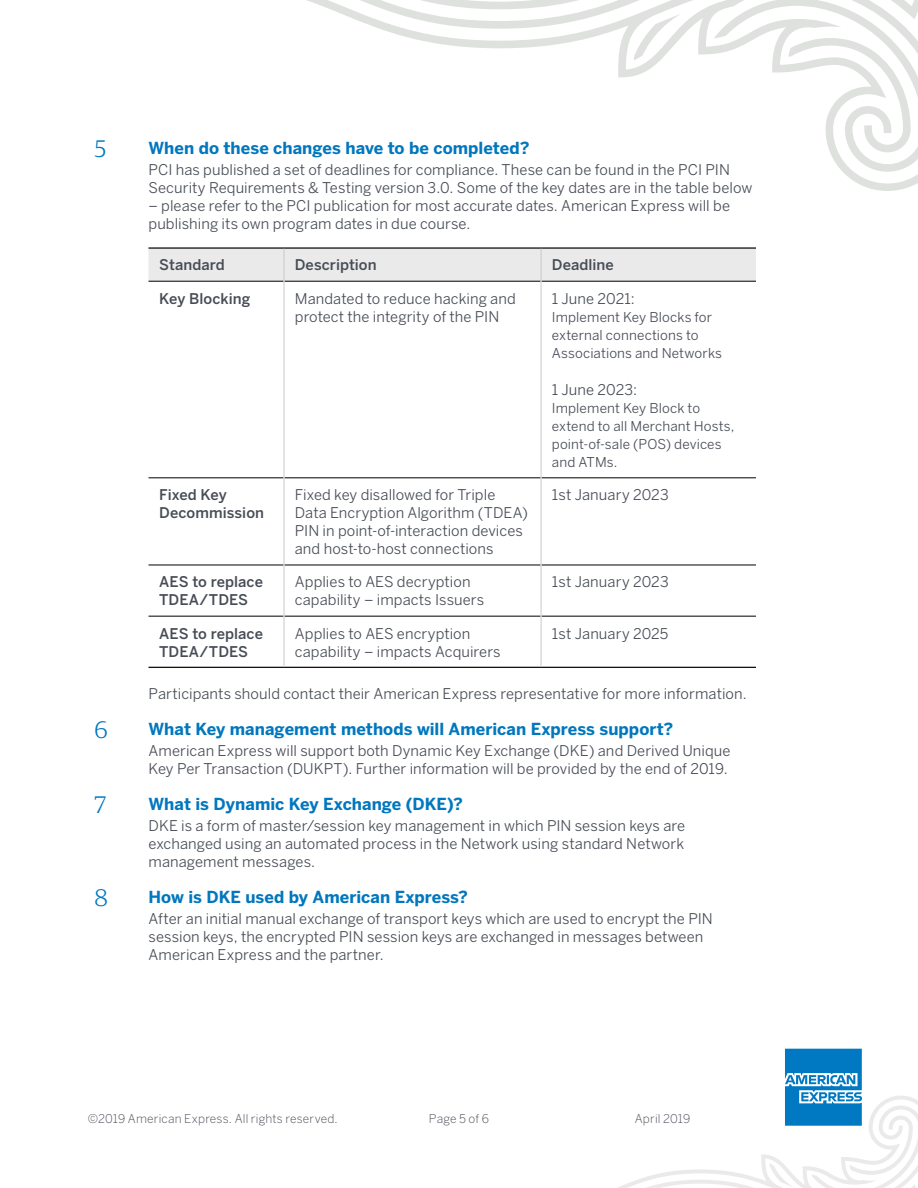
<style>
.page{position:relative;width:918px;height:1188px;background:#fff}
.page>*{position:absolute;margin:0;border:0;box-sizing:border-box;transform-origin:0 0}
.t1{font:300 24px "Guardian Egyp";color:#0077be}
.t2{font:700 16.5px "Benton Sans";color:#0077be}
.t3{font:14.7px/18px "Benton Sans";letter-spacing:.005em;color:#474c55}
.t4{font:500 14.7px/18px "Benton Sans";letter-spacing:.005em;color:#474c55}
.t5{font:13.5px/18px "Benton Sans";letter-spacing:.01em;color:#474c55}
.t6{font:300 12px "Benton Sans";letter-spacing:.015em;color:#474c55}
</style>
<div class="page">
<svg style="left:617px;top:1049px;width:301px;height:139px"></svg>
<svg style="left:307px;top:0;width:611px;height:191px"></svg>
<div style="left:148px;top:249px;width:608px;height:32px;background:#e9eae9"></div>
<hr style="left:148px;top:281px;width:136px;height:1px;background:#000">
<hr style="left:284px;top:281px;width:257px;height:1px;background:#000">
<hr style="left:542px;top:281px;width:214px;height:1px;background:#000">
<hr style="left:148px;top:477px;width:136px;height:1px;background:#000">
<hr style="left:284px;top:477px;width:257px;height:1px;background:#000">
<hr style="left:542px;top:477px;width:214px;height:1px;background:#000">
<hr style="left:148px;top:565px;width:136px;height:1px;background:#000">
<hr style="left:284px;top:565px;width:257px;height:1px;background:#000">
<hr style="left:542px;top:565px;width:214px;height:1px;background:#000">
<hr style="left:148px;top:616px;width:136px;height:1px;background:#000">
<hr style="left:284px;top:616px;width:257px;height:1px;background:#000">
<hr style="left:542px;top:616px;width:214px;height:1px;background:#000">
<hr style="left:148px;top:247px;width:136px;height:2px;background:#000">
<hr style="left:284px;top:247px;width:257px;height:2px;background:#000">
<hr style="left:541px;top:247px;width:215px;height:2px;background:#000">
<hr style="left:148px;top:667px;width:136px;height:1px;background:#000">
<hr style="left:284px;top:667px;width:257px;height:1px;background:#000">
<hr style="left:541px;top:667px;width:215px;height:1px;background:#000">
<hr style="left:284px;top:249px;width:1px;height:32px;background:#c7c9c8">
<hr style="left:541px;top:249px;width:1px;height:32px;background:#c7c9c8">
<hr style="left:284px;top:281px;width:1px;height:197px;background:#c7c9c8">
<hr style="left:541px;top:281px;width:1px;height:197px;background:#c7c9c8">
<hr style="left:284px;top:478px;width:1px;height:87px;background:#c7c9c8">
<hr style="left:541px;top:478px;width:1px;height:87px;background:#c7c9c8">
<hr style="left:284px;top:565px;width:1px;height:51px;background:#c7c9c8">
<hr style="left:541px;top:565px;width:1px;height:51px;background:#c7c9c8">
<hr style="left:284px;top:616px;width:1px;height:51px;background:#c7c9c8">
<hr style="left:541px;top:616px;width:1px;height:51px;background:#c7c9c8">
<h1 class="t1" style="left:94px;top:133px;width:13px">5</h1>
<p class="t2" style="left:148px;top:138px;width:383px">When do these changes have to be completed?</p>
<p class="t3" style="left:148px;top:161px;width:605px">PCI has published a set of deadlines for compliance. These can be found in the PCI PIN<br>Security Requirements &amp; Testing version 3.0. Some of the key dates are in the table below</p>
<p class="t3" style="left:148px;top:197px;width:583px">– please refer to the PCI publication for most accurate dates. American Express will be publishing its own program dates in due course.</p>
<p class="t4" style="left:159px;top:256px;width:67px">Standard</p>
<p class="t4" style="left:295px;top:256px;width:83px">Description</p>
<p class="t4" style="left:552px;top:256px;width:63px">Deadline</p>
<p class="t4" style="left:159px;top:289px;width:93px">Key Blocking</p>
<p class="t3" style="left:295px;top:289px;width:223px">Mandated to reduce hacking and protect the integrity of the PIN</p>
<p class="t3" style="left:552px;top:289px;width:85px">1 June 2021:</p>
<p class="t5" style="left:552px;top:308px;width:172px">Implement Key Blocks for external connections to<br>Associations and Networks</p>
<p class="t3" style="left:552px;top:381px;width:87px">1 June 2023:</p>
<p class="t5" style="left:552px;top:399px;width:184px">Implement Key Block to extend to all Merchant Hosts, point-of-sale (POS) devices and ATMs.</p>
<p class="t4" style="left:159px;top:486px;width:106px">Fixed Key<br>Decommission</p>
<p class="t3" style="left:295px;top:486px;width:235px">Fixed key disallowed for Triple Data Encryption Algorithm (TDEA)<br>PIN in point-of-interaction devices and host-to-host connections</p>
<p class="t3" style="left:552px;top:486px;width:118px">1st January 2023</p>
<p class="t4" style="left:159px;top:573px;width:105px">AES to replace<br>TDEA/TDES</p>
<p class="t3" style="left:295px;top:573px;width:191px">Applies to AES decryption capability – impacts Issuers</p>
<p class="t3" style="left:552px;top:573px;width:118px">1st January 2023</p>
<p class="t4" style="left:159px;top:624px;width:105px">AES to replace<br>TDEA/TDES</p>
<p class="t3" style="left:295px;top:624px;width:207px">Applies to AES encryption capability – impacts Acquirers</p>
<p class="t3" style="left:552px;top:624px;width:118px">1st January 2025</p>
<p class="t3" style="left:148px;top:685px;width:600px">Participants should contact their American Express representative for more information.</p>
<h1 class="t1" style="left:94px;top:714px;width:15px">6</h1>
<p class="t2" style="left:148px;top:719px;width:526px">What Key management methods will American Express support?</p>
<p class="t3" style="left:148px;top:742px;width:584px">American Express will support both Dynamic Key Exchange (DKE) and Derived Unique<br>Key Per Transaction (DUKPT). Further information will be provided by the end of 2019.</p>
<h1 class="t1" style="left:94px;top:789px;width:13px">7</h1>
<p class="t2" style="left:148px;top:794px;width:316px">What is Dynamic Key Exchange (DKE)?</p>
<p class="t3" style="left:148px;top:817px;width:538px;text-align:justify">DKE is a form of master/session key management in which PIN session keys are exchanged using an automated process in the Network using standard Network management messages.</p>
<h1 class="t1" style="left:94px;top:882px;width:15px">8</h1>
<p class="t2" style="left:148px;top:887px;width:321px">How is DKE used by American Express?</p>
<p class="t3" style="left:148px;top:910px;width:566px">After an initial manual exchange of transport keys which are used to encrypt the PIN session keys, the encrypted PIN session keys are exchanged in messages between<br>American Express and the partner.</p>
<p class="t6" style="left:88px;top:1111px;width:252px">©2019 American Express. All rights reserved.</p>
<p class="t6" style="left:429px;top:1111px;width:62px">Page 5 of 6</p>
<p class="t6" style="left:635px;top:1111px;width:57px">April 2019</p>
</div>
